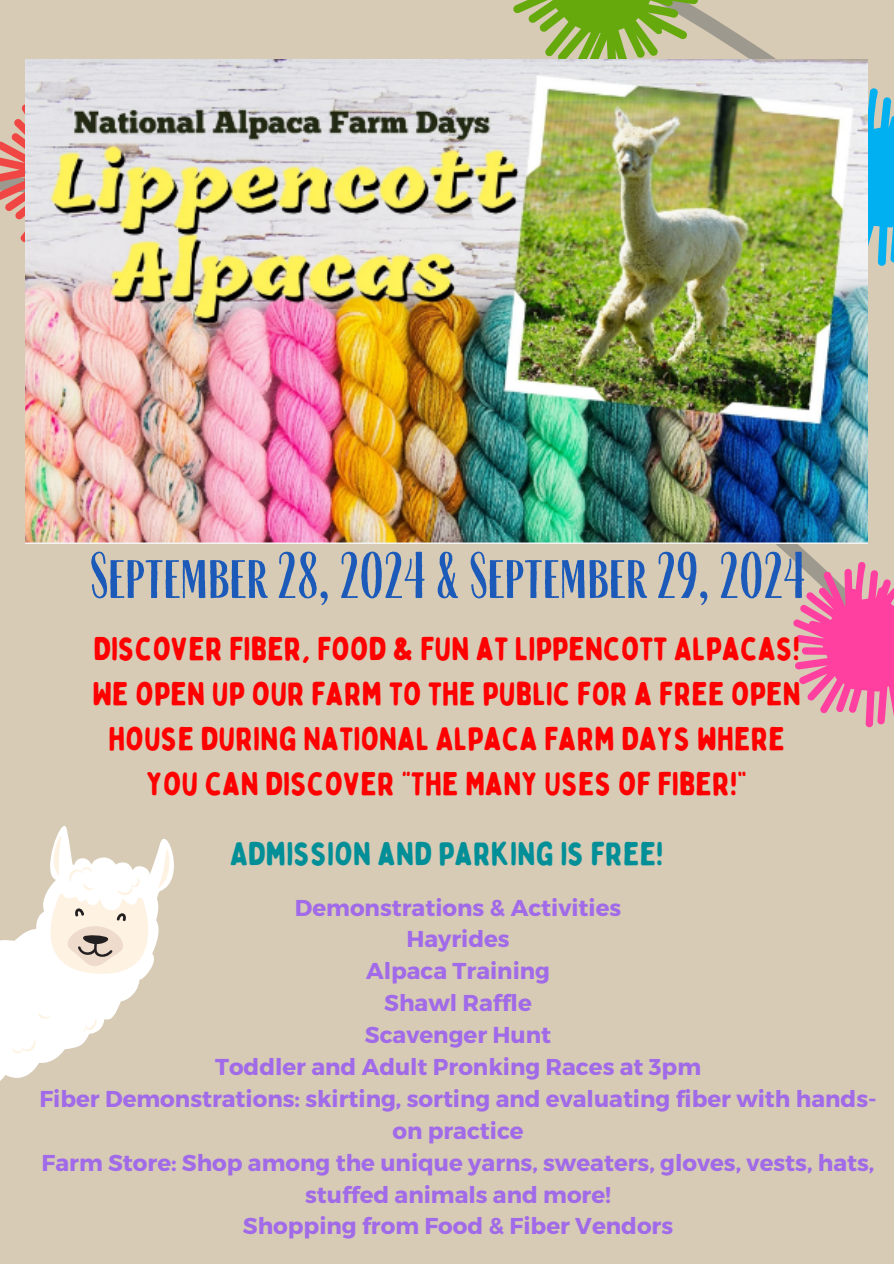
<style>
.page{position:relative;width:894px;height:1264px;background:#fff}
.page>*{position:absolute;margin:0;border:0;box-sizing:border-box;transform-origin:0 0}
.t1{font:54px "Farmhand Sans";color:#1c5aba}
.t2{font:32.7px/45px "Bobby Jones Soft";color:#f00;text-align:center}
.t3{font:32.7px "Bobby Jones Soft";color:#038f97}
.t4{font:700 22.95px/31.8px "Montserrat";color:#a16ae8;text-align:center}
</style>
<div class="page">
<div style="left:0;top:0;width:893px;height:1263px;background:#d7cbb5"></div>
<svg style="left:756px;top:53px;width:137px;height:255px"></svg>
<svg style="left:513px;top:0;width:224px;height:59px"></svg>
<svg style="left:752px;top:528px;width:141px;height:200px"></svg>
<svg style="left:0;top:59px;width:26px;height:239px"></svg>
<img style="left:26px;top:59px;width:841px;height:484px">
<svg style="left:0;top:826px;width:144px;height:255px;fill:#fff"></svg>
<svg style="left:82px;top:1018px;width:15px;height:13px"></svg>
<svg style="left:13px;top:1038px;width:22px;height:15px"></svg>
<svg style="left:23px;top:830px;width:151px;height:147px"></svg>
<svg style="left:39px;top:1013px;width:12px;height:5px"></svg>
<p class="t1" style="left:90px;top:542px;width:717px">SEPTEMBER 28, 2024 &amp; SEPTEMBER 29, 2024</p>
<h1 class="t2" style="left:92px;top:627px;width:710px">DISCOVER FIBER, FOOD &amp; FUN AT LIPPENCOTT ALPACAS!<br>WE OPEN UP OUR FARM TO THE PUBLIC FOR A FREE OPEN HOUSE DURING NATIONAL ALPACA FARM DAYS WHERE YOU CAN DISCOVER “THE MANY USES OF FIBER!”</h1>
<h2 class="t3" style="left:230px;top:833px;width:434px">ADMISSION AND PARKING IS FREE!</h2>
<h2 class="t4" style="left:295px;top:890px;width:328px">Demonstrations &amp; Activities</h2>
<p class="t4" style="left:406px;top:922px;width:105px">Hayrides</p>
<p class="t4" style="left:366px;top:954px;width:185px">Alpaca Training</p>
<p class="t4" style="left:384px;top:986px;width:149px">Shawl Raffle</p>
<p class="t4" style="left:365px;top:1017px;width:188px">Scavenger Hunt</p>
<p class="t4" style="left:215px;top:1049px;width:487px">Toddler and Adult Pronking Races at 3pm</p>
<p class="t4" style="left:39px;top:1081px;width:838px">Fiber Demonstrations: skirting, sorting and evaluating fiber with hands&shy;on practice</p>
<p class="t4" style="left:42px;top:1145px;width:834px">Farm Store: Shop among the unique yarns, sweaters, gloves, vests, hats, stuffed animals and more!</p>
<p class="t4" style="left:243px;top:1209px;width:431px">Shopping from Food &amp; Fiber Vendors</p>
</div>
